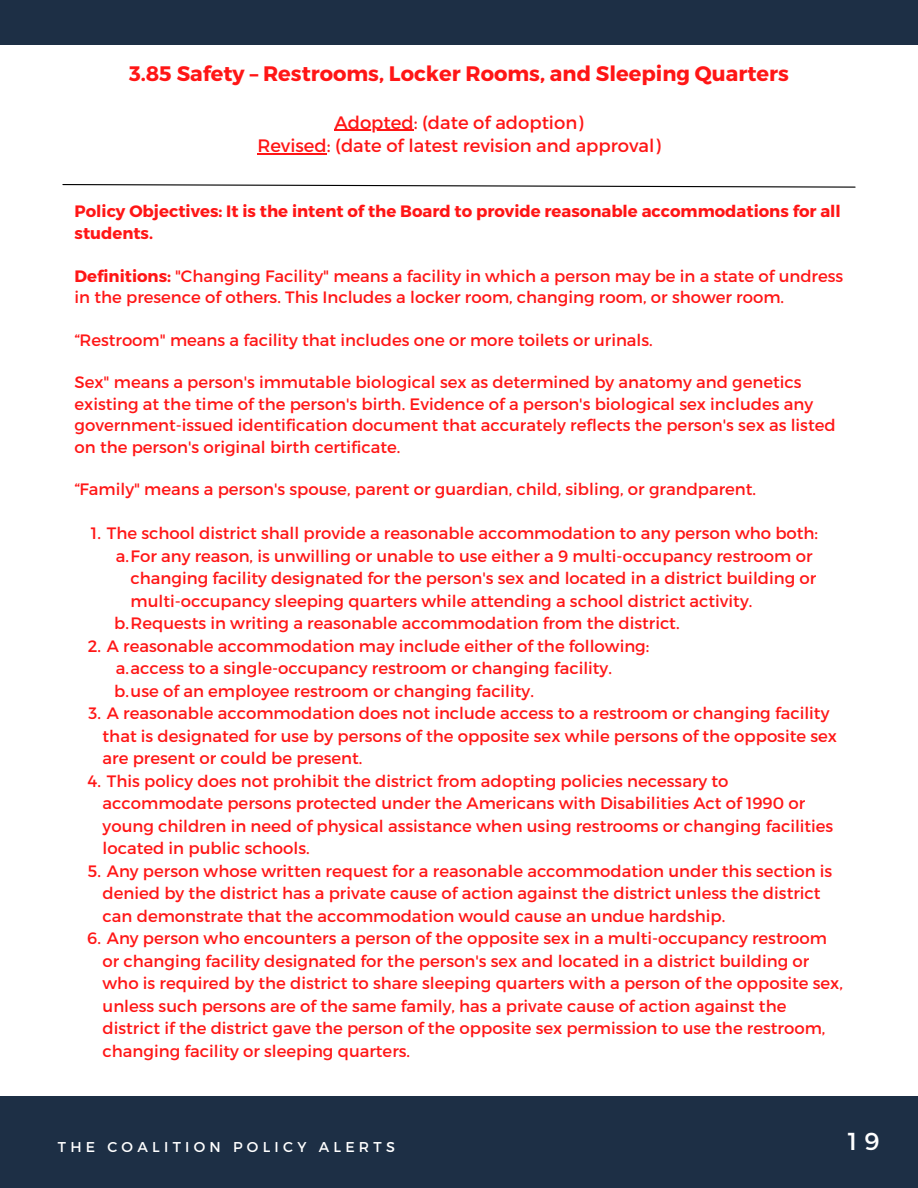
<style>
.page{position:relative;width:918px;height:1188px;background:#fff}
.page>*{position:absolute;margin:0;border:0;box-sizing:border-box;transform-origin:0 0}
.t1{font:24.6px "Montserrat";color:#fff}
.t2{font:700 21px "Montserrat";color:#ff1616}
.t3{font:18px "Montserrat";color:#ff1616}
.t4{font:16.5px/22.5px "Montserrat";color:#ff1616}
.t5{font:700 16.5px/21.3px "Montserrat";color:#ff1616}
.t6{font:14.25px "Montserrat";letter-spacing:.3em;color:#fff}
.s1{font-weight:700}
</style>
<div class="page">
<div style="left:0;top:1096px;width:918px;height:92px;background:#1d2f45"></div>
<div style="left:0;top:0;width:918px;height:44px;background:#1d2f45"></div>
<svg style="left:62px;top:184px;width:794px;height:4px"></svg>
<hr style="left:334px;top:130px;width:80px;height:1px;background:#ff1616">
<hr style="left:257px;top:153px;width:70px;height:1px;background:#ff1616">
<p class="t2" style="left:129px;top:60px;width:661px">3.85 Safety – Restrooms, Locker Rooms, and Sleeping Quarters</p>
<p class="t3" style="left:334px;top:110px;width:251px">Adopted: (date of adoption)</p>
<p class="t3" style="left:257px;top:134px;width:405px">Revised: (date of latest revision and approval)</p>
<p class="t5" style="left:75px;top:200px;width:768px">Policy Objectives: It is the intent of the Board to provide reasonable accommodations for all students.</p>
<p class="t4" style="left:75px;top:264px;width:770px;line-height:21.3px"><span class="s1">Definitions:</span> "Changing Facility" means a facility in which a person may be in a state of undress in the presence of others. This Includes a locker room, changing room, or shower room.</p>
<p class="t4" style="left:75px;top:328px;width:580px">“Restroom" means a facility that includes one or more toilets or urinals.</p>
<p class="t4" style="left:75px;top:371px;width:763px;line-height:21.3px">Sex" means a person's immutable biological sex as determined by anatomy and genetics existing at the time of the person's birth. Evidence of a person's biological sex includes any government-issued identification document that accurately reflects the person's sex as listed on the person's original birth certificate.</p>
<p class="t4" style="left:75px;top:477px;width:683px">“Family" means a person's spouse, parent or guardian, child, sibling, or grandparent.</p>
<p class="t4" style="left:91px;top:521px;width:729px">1. The school district shall provide a reasonable accommodation to any person who both:</p>
<p class="t4" style="left:131px;top:544px;width:687px;text-indent:-15px">a.For any reason, is unwilling or unable to use either a 9 multi-occupancy restroom or changing facility designated for the person's sex and located in a district building or multi-occupancy sleeping quarters while attending a school district activity.</p>
<p class="t4" style="left:114px;top:611px;width:567px">b.Requests in writing a reasonable accommodation from the district.</p>
<p class="t4" style="left:88px;top:634px;width:563px">2. A reasonable accommodation may include either of the following:</p>
<p class="t4" style="left:116px;top:656px;width:498px">a.access to a single-occupancy restroom or changing facility.</p>
<p class="t4" style="left:114px;top:679px;width:421px">b.use of an employee restroom or changing facility.</p>
<p class="t4" style="left:103px;top:701px;width:736px;text-indent:-14px">3. A reasonable accommodation does not include access to a restroom or changing facility that is designated for use by persons of the opposite sex while persons of the opposite sex are present or could be present.</p>
<p class="t4" style="left:103px;top:769px;width:732px;text-indent:-15px">4. This policy does not prohibit the district from adopting policies necessary to accommodate persons protected under the Americans with Disabilities Act of 1990 or young children in need of physical assistance when using restrooms or changing facilities located in public schools.</p>
<p class="t4" style="left:103px;top:859px;width:731px;text-indent:-15px">5. Any person whose written request for a reasonable accommodation under this section is denied by the district has a private cause of action against the district unless the district can demonstrate that the accommodation would cause an undue hardship.</p>
<p class="t4" style="left:103px;top:926px;width:742px;text-indent:-15px">6. Any person who encounters a person of the opposite sex in a multi-occupancy restroom or changing facility designated for the person's sex and located in a district building or who is required by the district to share sleeping quarters with a person of the opposite sex, unless such persons are of the same family, has a private cause of action against the district if the district gave the person of the opposite sex permission to use the restroom, changing facility or sleeping quarters.</p>
<p class="t6" style="left:58px;top:1138px;width:339px">THE COALITION POLICY ALERTS</p>
<p class="t1" style="left:848px;top:1126px;width:33px">1 9</p>
</div>
